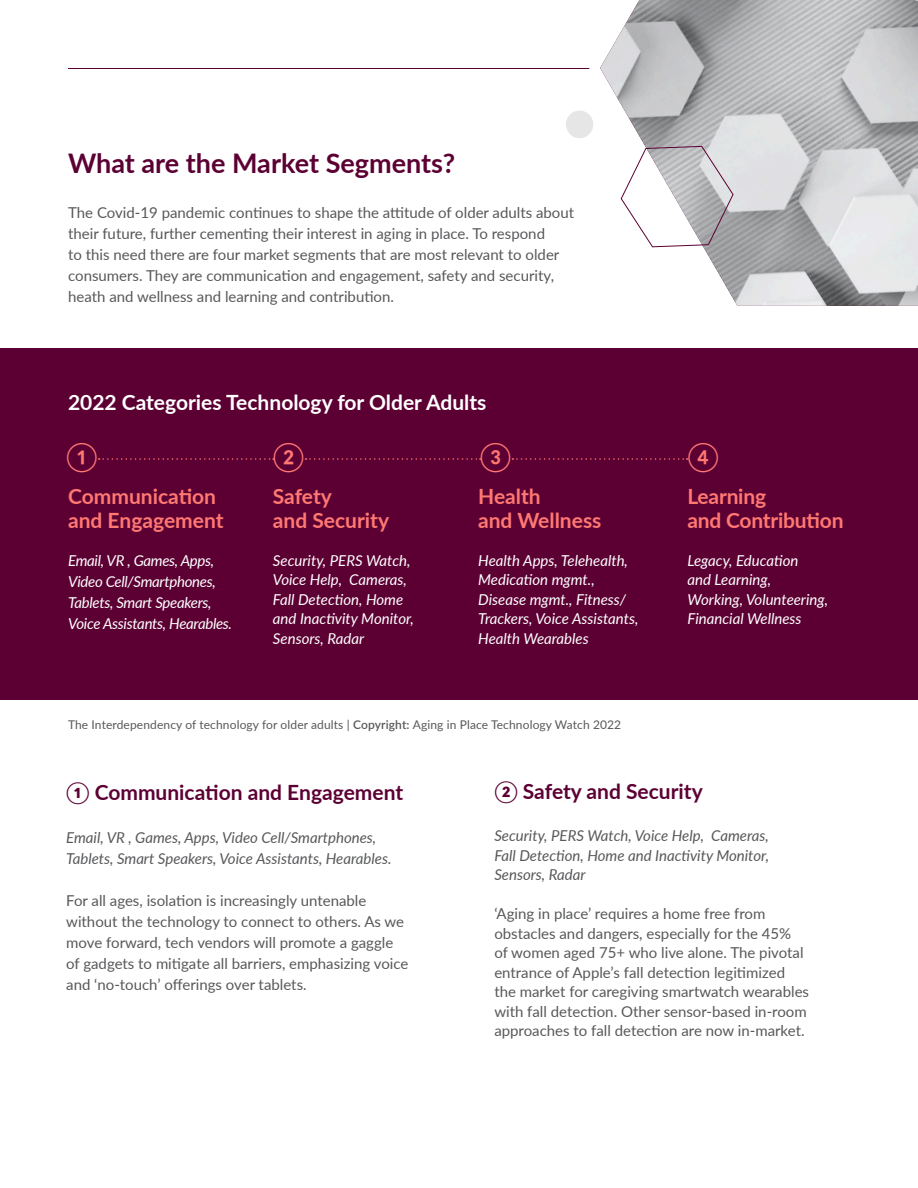
<style>
.page{position:relative;width:918px;height:1188px;background:#fff}
.page>*{position:absolute;margin:0;border:0;box-sizing:border-box;transform-origin:0 0}
.t1{font:500 28.5px "Lato";color:#ff7872}
.t2{font:700 27px "Lato";color:#5c0033}
.t3{font:700 21px/24px "Lato";color:#ff7872}
.t4{font:700 21px "Lato";color:#5c0033}
.t5{font:700 21px "Lato";color:#fff}
.t6{font:15px/21px "Lato";color:#57585a}
.t7{font:italic 15px/19.5px "Lato";color:#fff}
.t8{font:italic 15px/19.5px "Lato";color:#57585a}
.t9{font:italic 15px/21px "Lato";letter-spacing:-.02em;color:#fff}
.t10{font:12px "Lato";letter-spacing:.01em;color:#57585a}
.s1{font-weight:600}
</style>
<div class="page">
<div style="left:0;top:349px;width:918px;height:351px;background:#5c0033"></div>
<svg style="left:99px;top:458px;width:175px;height:2px"></svg>
<svg style="left:306px;top:458px;width:175px;height:2px"></svg>
<svg style="left:512px;top:458px;width:176px;height:2px"></svg>
<img style="left:600px;top:0;width:318px;height:306px">
<svg style="left:620px;top:145px;width:114px;height:103px"></svg>
<div style="left:566px;top:111px;width:27px;height:27px;background:#e6e6e6;border-radius:50%"></div>
<hr style="left:68px;top:68px;width:521px;height:1px;background:#5c0033">
<h2 class="t2" style="left:68px;top:143px;width:389px">What are the Market Segments?</h2>
<p class="t6" style="left:68px;top:201px;width:508px">The Covid-19 pandemic continues to shape the attitude of older adults about their future, further cementing their interest in aging in place. To respond<br>to this need there are four market segments that are most relevant to older consumers. They are communication and engagement, safety and security, heath and wellness and learning and contribution.</p>
<h3 class="t5" style="left:68px;top:387px;width:420px">2022 Categories Technology for Older Adults</h3>
<h1 class="t1" style="left:66px;top:437px;width:33px">①</h1>
<h1 class="t1" style="left:273px;top:437px;width:33px">②</h1>
<h1 class="t1" style="left:480px;top:437px;width:33px">③</h1>
<h1 class="t1" style="left:687px;top:437px;width:33px">④</h1>
<h3 class="t3" style="left:68px;top:483px;width:157px">Communication and Engagement</h3>
<h3 class="t3" style="left:273px;top:483px;width:118px">Safety<br>and Security</h3>
<h3 class="t3" style="left:478px;top:483px;width:125px">Health<br>and Wellness</h3>
<h3 class="t3" style="left:687px;top:483px;width:158px">Learning<br>and Contribution</h3>
<p class="t9" style="left:68px;top:549px;width:165px">Email, VR , Games, Apps,<br>Video Cell/Smartphones,<br>Tablets, Smart Speakers,<br>Voice Assistants, Hearables.</p>
<p class="t7" style="left:273px;top:550px;width:142px">Security, PERS Watch,<br>Voice Help, Cameras,<br>Fall Detection, Home and Inactivity Monitor,<br>Sensors, Radar</p>
<p class="t7" style="left:478px;top:550px;width:162px">Health Apps, Telehealth,<br>Medication mgmt.,<br>Disease mgmt., Fitness/<br>Trackers, Voice Assistants,<br>Health Wearables</p>
<p class="t7" style="left:688px;top:550px;width:142px">Legacy, Education<br>and Learning,<br>Working, Volunteering,<br>Financial Wellness</p>
<p class="t10" style="left:68px;top:716px;width:555px">The Interdependency of technology for older adults | <span class="s1">Copyright:</span> Aging in Place Technology Watch 2022</p>
<h3 class="t4" style="left:66px;top:777px;width:339px">① Communication and Engagement</h3>
<p class="t8" style="left:66px;top:826px;width:327px;line-height:21px">Email, VR , Games, Apps, Video Cell/Smartphones,<br>Tablets, Smart Speakers, Voice Assistants, Hearables.</p>
<p class="t6" style="left:66px;top:889px;width:344px">For all ages, isolation is increasingly untenable without the technology to connect to others. As we move forward, tech vendors will promote a gaggle of gadgets to mitigate all barriers, emphasizing voice and ‘no-touch’ offerings over tablets.</p>
<h3 class="t4" style="left:494px;top:776px;width:210px">② Safety and Security</h3>
<p class="t8" style="left:494px;top:825px;width:276px;text-align:justify">Security, PERS Watch, Voice Help, Cameras, Fall Detection, Home and Inactivity Monitor, Sensors, Radar</p>
<p class="t6" style="left:494px;top:903px;width:316px;line-height:19.5px">‘Aging in place’ requires a home free from obstacles and dangers, especially for the 45%<br>of women aged 75+ who live alone. The pivotal entrance of Apple’s fall detection legitimized the market for caregiving smartwatch wearables with fall detection. Other sensor-based in-room approaches to fall detection are now in-market.</p>
</div>
